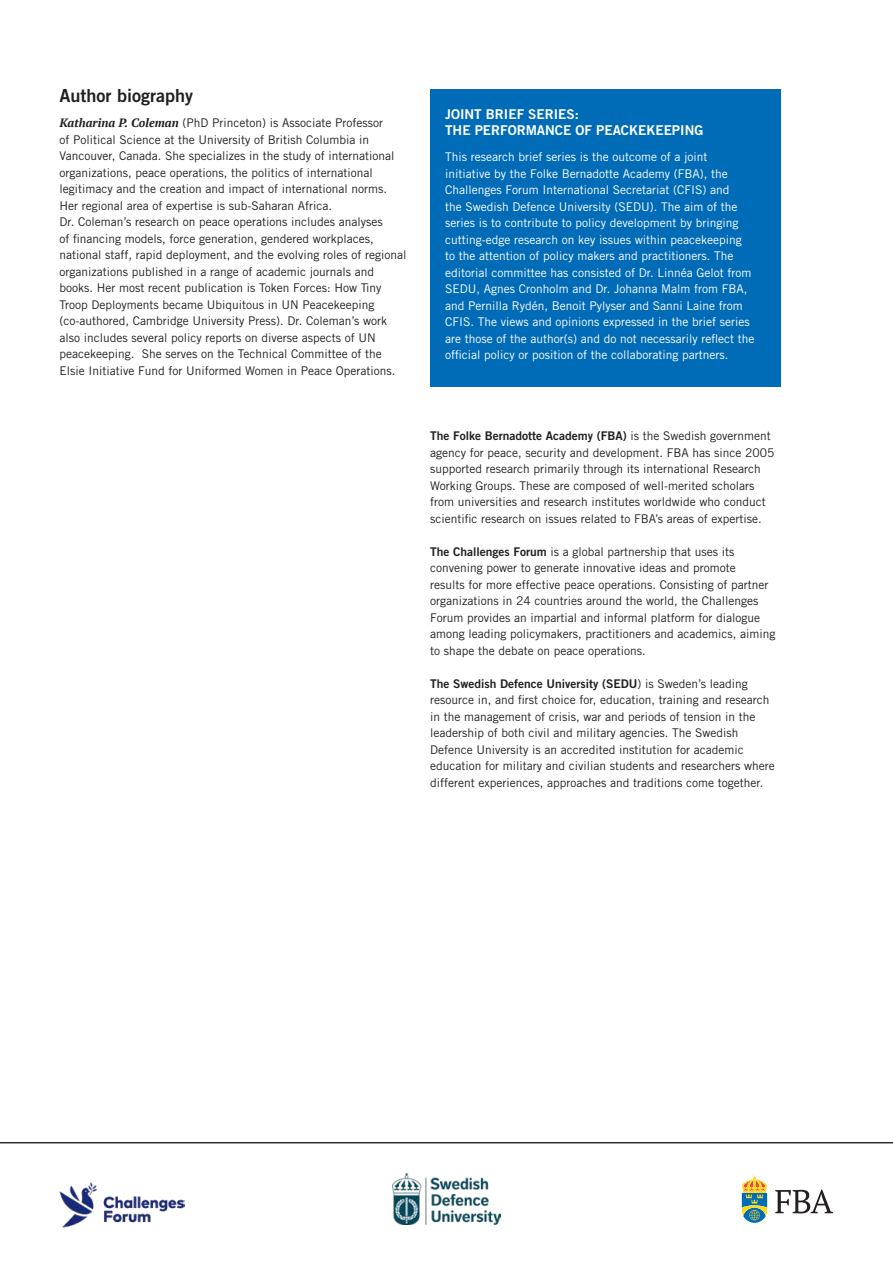
<style>
.page{position:relative;width:893px;height:1263px;background:#fff}
.page>*{position:absolute;margin:0;border:0;box-sizing:border-box;transform-origin:0 0}
.t1{font:18px "Trade Gothic LT Std Bd 2";color:#231f20}
.t2{font:13.5px/16.2px "Trade Gothic LT Std Bd 2";color:#fff}
.t3{font:12px/16.5px "Trade Gothic LT Std";color:#231f20}
.t4{font:12px/16.5px "Trade Gothic LT Std";color:#fff}
.t5{font:12px "Trade Gothic LT Std Bd 2";color:#231f20}
.s1{font-family:"PT Serif";font-weight:700;font-style:italic}
.s2{font-family:"Trade Gothic LT Std"}
.s3{font-family:"Trade Gothic LT Std Bd 2"}
</style>
<div class="page">
<hr style="left:0;top:1142px;width:893px;height:1px;background:#231f20">
<svg style="left:741px;top:1175px;width:26px;height:48px"></svg>
<svg style="left:775px;top:1190px;width:58px;height:23px"></svg>
<img style="left:59px;top:1182px;width:125px;height:46px">
<img style="left:392px;top:1173px;width:109px;height:51px">
<div style="left:430px;top:89px;width:351px;height:298px;background:#006cb7"></div>
<h1 class="t1" style="left:60px;top:85px;width:135px">Author biography</h1>
<p class="t3" style="left:60px;top:115px;width:348px"><span class="s1">Katharina P. Coleman</span> (PhD Princeton) is Associate Professor<br>of Political Science at the University of British Columbia in Vancouver, Canada. She specializes in the study of international organizations, peace operations, the politics of international legitimacy and the creation and impact of international norms.<br>Her regional area of expertise is sub-Saharan Africa.<br>Dr. Coleman’s research on peace operations includes analyses<br>of financing models, force generation, gendered workplaces, national staff, rapid deployment, and the evolving roles of regional organizations published in a range of academic journals and books. Her most recent publication is Token Forces: How Tiny Troop Deployments became Ubiquitous in UN Peacekeeping (co-authored, Cambridge University Press). Dr. Coleman’s work also includes several policy reports on diverse aspects of UN peacekeeping. She serves on the Technical Committee of the Elsie Initiative Fund for Uniformed Women in Peace Operations.</p>
<p class="t2" style="left:445px;top:105px;width:260px">JOINT BRIEF SERIES:<br>THE PERFORMANCE OF PEACKEKEEPING</p>
<p class="t4" style="left:445px;top:148px;width:311px">This research brief series is the outcome of a joint initiative by the Folke Bernadotte Academy (FBA), the Challenges Forum International Secretariat (CFIS) and<br>the Swedish Defence University (SEDU). The aim of the series is to contribute to policy development by bringing cutting-edge research on key issues within peacekeeping to the attention of policy makers and practitioners. The editorial committee has consisted of Dr. Linnéa Gelot from SEDU, Agnes Cronholm and Dr. Johanna Malm from FBA, and Pernilla Rydén, Benoit Pylyser and Sanni Laine from CFIS. The views and opinions expressed in the brief series are those of the author(s) and do not necessarily reflect the official policy or position of the collaborating partners.</p>
<p class="t5" style="left:430px;top:429px;width:342px">The Folke Bernadotte Academy (FBA) <span class="s2">is the Swedish government</span></p>
<p class="t3" style="left:430px;top:444px;width:346px">agency for peace, security and development. FBA has since 2005 supported research primarily through its international Research Working Groups. These are composed of well-merited scholars from universities and research institutes worldwide who conduct scientific research on issues related to FBA’s areas of expertise.</p>
<p class="t3" style="left:430px;top:543px;width:347px"><span class="s3">The Challenges Forum</span> is a global partnership that uses its convening power to generate innovative ideas and promote<br>results for more effective peace operations. Consisting of partner organizations in 24 countries around the world, the Challenges Forum provides an impartial and informal platform for dialogue among leading policymakers, practitioners and academics, aiming to shape the debate on peace operations.</p>
<p class="t5" style="left:430px;top:676px;width:319px">The Swedish Defence University (SEDU<span class="s2">) is Sweden’s leading</span></p>
<p class="t3" style="left:430px;top:692px;width:346px">resource in, and first choice for, education, training and research in the management of crisis, war and periods of tension in the leadership of both civil and military agencies. The Swedish Defence University is an accredited institution for academic education for military and civilian students and researchers where different experiences, approaches and traditions come together.</p>
</div>
